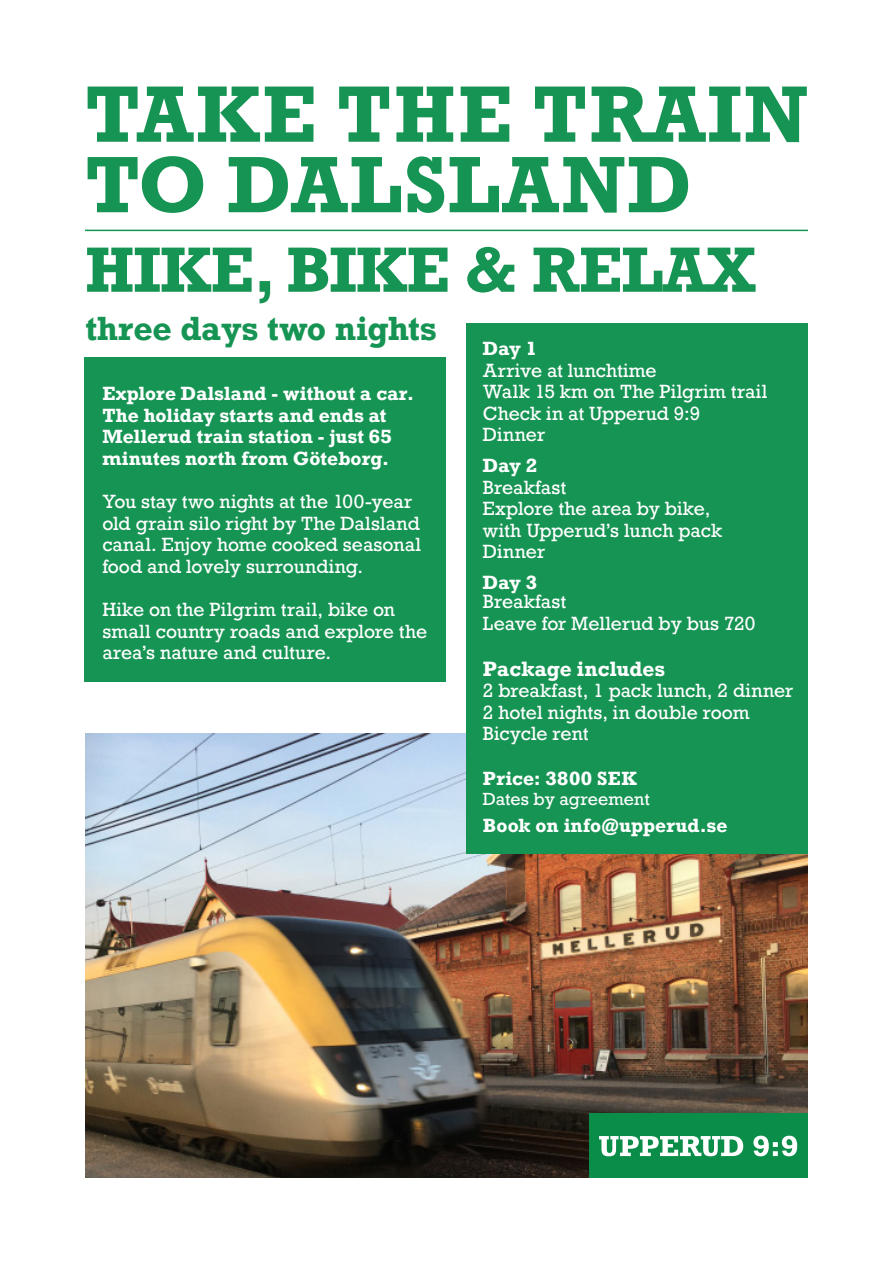
<style>
.page{position:relative;width:893px;height:1263px;background:#fff}
.page>*{position:absolute;margin:0;border:0;box-sizing:border-box;transform-origin:0 0}
.t1{font:700 75px "Rockwell";letter-spacing:.03em;color:#169453}
.t2{font:700 60px "Rockwell";letter-spacing:-.01em;color:#169453}
.t3{font:700 31.5px "Rockwell";color:#169453}
.t4{font:700 19.5px "Rockwell";color:#fff}
.t5{font:18px/21.6px "Rockwell";color:#fff}
.t6{font:700 18px/21.6px "Rockwell";color:#fff}
.t7{font:700 18px "Rockwell";letter-spacing:.02em;color:#fff}
.t8{font:16.5px "Rockwell";letter-spacing:-.005em;color:#fff}
</style>
<div class="page">
<img style="left:85px;top:733px;width:722px;height:445px">
<div style="left:589px;top:1114px;width:218px;height:64px;background:#0a8d49"></div>
<svg style="left:599px;top:1136px;width:198px;height:20px"></svg>
<div style="left:466px;top:323px;width:341px;height:530px;background:#169453"></div>
<div style="left:85px;top:357px;width:361px;height:325px;background:#169453"></div>
<hr style="left:85px;top:230px;width:723px;height:1px;background:#169453">
<p class="t1" style="left:85px;top:66px;width:724px">TAKE THE TRAIN</p>
<p class="t1" style="left:85px;top:136px;width:609px">TO DALSLAND</p>
<p class="t2" style="left:85px;top:231px;width:672px">HIKE, BIKE &amp; RELAX</p>
<p class="t3" style="left:85px;top:308px;width:353px">three days two nights</p>
<p class="t6" style="left:483px;top:337px;width:56px">Day 1</p>
<p class="t5" style="left:483px;top:359px;width:175px">Arrive at lunchtime</p>
<p class="t5" style="left:483px;top:381px;width:286px">Walk 15 km on The Pilgrim trail</p>
<p class="t5" style="left:483px;top:403px;width:219px">Check in at Upperud 9:9</p>
<p class="t5" style="left:483px;top:424px;width:64px">Dinner</p>
<p class="t6" style="left:483px;top:454px;width:56px">Day 2</p>
<p class="t5" style="left:483px;top:476px;width:85px">Breakfast</p>
<p class="t5" style="left:483px;top:498px;width:229px">Explore the area by bike,</p>
<p class="t5" style="left:483px;top:520px;width:241px">with Upperud’s lunch pack</p>
<p class="t5" style="left:483px;top:541px;width:64px">Dinner</p>
<p class="t6" style="left:483px;top:571px;width:56px">Day 3</p>
<p class="t5" style="left:483px;top:591px;width:274px">Breakfast<br>Leave for Mellerud by bus 720</p>
<p class="t4" style="left:483px;top:656px;width:183px">Package includes</p>
<p class="t5" style="left:483px;top:680px;width:312px">2 breakfast, 1 pack lunch, 2 dinner</p>
<p class="t5" style="left:483px;top:702px;width:268px">2 hotel nights, in double room</p>
<p class="t5" style="left:483px;top:723px;width:107px">Bicycle rent</p>
<p class="t7" style="left:483px;top:767px;width:155px">Price: 3800 SEK</p>
<p class="t8" style="left:483px;top:789px;width:168px">Dates by agreement</p>
<p class="t6" style="left:483px;top:815px;width:246px">Book on info@upperud.se</p>
<p class="t6" style="left:102px;top:383px;width:313px">Explore Dalsland - without a car.<br>The holiday starts and ends at</p>
<p class="t6" style="left:102px;top:426px;width:291px">Mellerud train station - just 65</p>
<p class="t6" style="left:102px;top:447px;width:288px">minutes north from Göteborg.</p>
<p class="t5" style="left:102px;top:491px;width:311px">You stay two nights at the 100-year</p>
<p class="t5" style="left:102px;top:513px;width:320px;text-align:justify">old grain silo right by The Dalsland canal. Enjoy home cooked seasonal food and lovely surrounding.</p>
<p class="t5" style="left:102px;top:599px;width:326px">Hike on the Pilgrim trail, bike on small country roads and explore the area’s nature and culture.</p>
</div>
